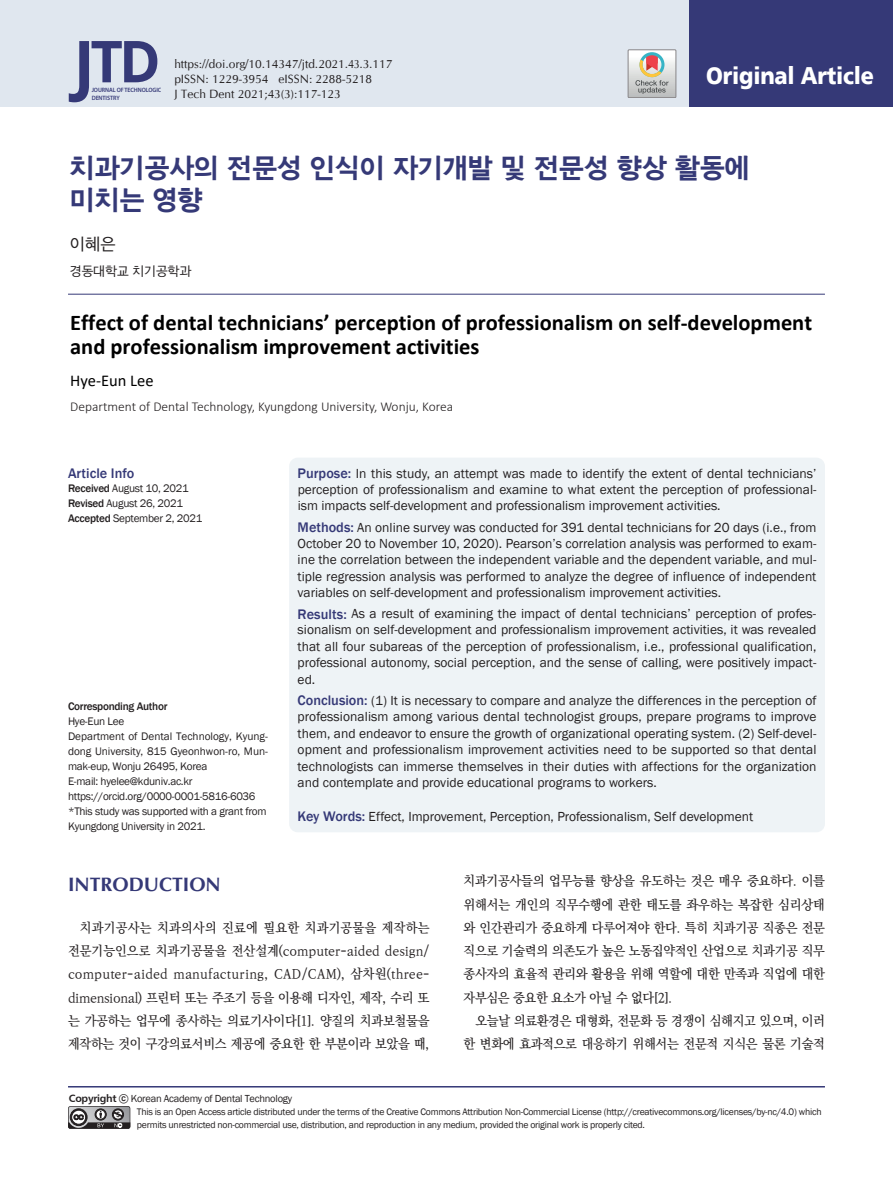
<style>
.page{position:relative;width:893px;height:1191px;background:#fff}
.page>*{position:absolute;margin:0;border:0;box-sizing:border-box;transform-origin:0 0}
.t1{font:700 57.75px "Open Sans";color:#353977}
.t2{font:27px/32.4px "Bareun Dotum 3";color:#353977}
.t3{font:900 24px "Frutiger 75";letter-spacing:-.01em;color:#fff;scale:.9 1}
.t4{font:700 22.5px/24px "Calibri";color:#000}
.t5{font:700 19.5px "Optima LT Std";color:#353977}
.t6{font:16.5px "Calibri";color:#000}
.t7{font:16.5px "Bareun Dotum 1";color:#231f20}
.t8{font:500 14.25px "Franklin Gothic";color:#353977}
.t9{font:13.5px/16.4px "Franklin Gothic";color:#231f20;text-align:justify}
.t10{font:300 13.5px "Calibri";color:#231f20}
.t11{font:500 13.2px/23.2px "Ko Pub Batang";letter-spacing:-.02em;color:#231f20;text-align:justify;scale:.95 1}
.t12{font:12.75px "Bareun Dotum 1";color:#231f20}
.t13{font:12px/15px "CG Omega";color:#231f20}
.t14{font:11.25px/15px "Franklin Gothic";letter-spacing:-.025em;color:#231f20}
.t15{font:500 11.25px "Franklin Gothic";letter-spacing:-.025em;color:#231f20}
.t16{font:10.5px "Franklin Gothic";letter-spacing:-.025em;color:#231f20}
.t17{font:9.75px/12.8px "Franklin Gothic";letter-spacing:-.025em;color:#231f20}
.t18{font:600 6.3px/7.6px "Myriad Pro";letter-spacing:-.01em;color:#353977;scale:.94 1}
.s1{font-size:66.3px}
.s2{font-weight:500}
.s3{font-weight:500;font-size:14.25px;color:#353977}
.s4{font-family:"Humanist 777 BT Bold B"}
.s5{font-family:"Nanum Gothic";font-weight:700}
</style>
<div class="page">
<hr style="left:68px;top:1086px;width:757px;height:1px;background:#353977">
<div style="left:289px;top:457px;width:536px;height:375px;background:#eef3f6;border-radius:9px"></div>
<svg style="left:68px;top:1106px;width:62px;height:22px"></svg>
<div style="left:0;top:0;width:731px;height:106px;background:#e0e7ef"></div>
<div style="left:689px;top:0;width:204px;height:106px;background:#353977"></div>
<hr style="left:68px;top:294px;width:757px;height:1px;background:#353977">
<svg style="left:628px;top:50px;width:48px;height:48px;background:#cac4c0"></svg>
<h1 class="t1" style="left:74px;top:21px;width:89px"><span class="s1">J</span>TD</h1>
<p class="t18" style="left:92px;top:86px;width:76px">JOURNAL OFTECHNOLOGIC<br>DENTISTRY</p>
<p class="t13" style="left:174px;top:56px;width:220px">https://doi.org/10.14347/jtd.2021.43.3.117 pISSN: 1229-3954 eISSN: 2288-5218<br>J Tech Dent 2021;43(3):117-123</p>
<h3 class="t3" style="left:706px;top:61px;width:188px">Original Article</h3>
<h2 class="t2" style="left:70px;top:151px;width:681px">치과기공사의 전문성 인식이 자기개발 및 전문성 향상 활동에 미치는 영향</h2>
<p class="t7" style="left:70px;top:235px;width:47px">이혜은</p>
<p class="t12" style="left:70px;top:264px;width:123px">경동대학교 치기공학과</p>
<h3 class="t4" style="left:70px;top:310px;width:743px">Effect of dental technicians’ perception of professionalism on self-development and professionalism improvement activities</h3>
<p class="t6" style="left:70px;top:369px;width:85px">Hye-Eun Lee</p>
<p class="t10" style="left:70px;top:398px;width:385px">Department of Dental Technology, Kyungdong University, Wonju, Korea</p>
<p class="t8" style="left:68px;top:464px;width:68px">Article Info</p>
<p class="t14" style="left:68px;top:481px;width:136px"><span class="s2">Received</span> August 10, 2021<br><span class="s2">Revised</span> August 26, 2021<br><span class="s2">Accepted</span> September 2, 2021</p>
<p class="t15" style="left:68px;top:699px;width:101px">Corresponding Author</p>
<p class="t14" style="left:68px;top:714px;width:201px">Hye-Eun Lee<br>Department of Dental Technology, Kyung&shy;dong University, 815 Gyeonhwon-ro, Mun&shy;mak-eup, Wonju 26495, Korea<br>E-mail: hyelee@kduniv.ac.kr https://orcid.org/0000-0001-5816-6036 *This study was supported with a grant from Kyungdong University in 2021.</p>
<p class="t9" style="left:298px;top:465px;width:520px"><span class="s3">Purpose:</span> In this study, an attempt was made to identify the extent of dental technicians’ perception of professionalism and examine to what extent the perception of professional&shy;ism impacts self-development and professionalism improvement activities.</p>
<p class="t9" style="left:298px;top:519px;width:520px"><span class="s3">Methods:</span> An online survey was conducted for 391 dental technicians for 20 days (i.e., from October 20 to November 10, 2020). Pearson’s correlation analysis was performed to exam&shy;ine the correlation between the independent variable and the dependent variable, and mul&shy;tiple regression analysis was performed to analyze the degree of influence of independent variables on self-development and professionalism improvement activities.</p>
<p class="t9" style="left:298px;top:606px;width:520px"><span class="s3">Results:</span> As a result of examining the impact of dental technicians’ perception of profes&shy;sionalism on self-development and professionalism improvement activities, it was revealed that all four subareas of the perception of professionalism, i.e., professional qualification, professional autonomy, social perception, and the sense of calling, were positively impact&shy;ed.</p>
<p class="t9" style="left:298px;top:692px;width:520px"><span class="s3">Conclusion:</span> (1) It is necessary to compare and analyze the differences in the perception of professionalism among various dental technologist groups, prepare programs to improve them, and endeavor to ensure the growth of organizational operating system. (2) Self-devel&shy;opment and professionalism improvement activities need to be supported so that dental technologists can immerse themselves in their duties with affections for the organization and contemplate and provide educational programs to workers.</p>
<p class="t9" style="left:298px;top:808px;width:457px"><span class="s3">Key Words:</span> Effect, Improvement, Perception, Professionalism, Self development</p>
<h3 class="t5" style="left:68px;top:873px;width:154px">INTRODUCTION</h3>
<p class="t11" style="left:68px;top:916px;width:382px;text-indent:12px">치과기공사는 치과의사의 진료에 필요한 치과기공물을 제작하는 전문기능인으로 치과기공물을 전산설계(computer-aided design/ computer-aided manufacturing, CAD/CAM), 삼차원(three&shy;dimensional) 프린터 또는 주조기 등을 이용해 디자인, 제작, 수리 또 는 가공하는 업무에 종사하는 의료기사이다[1]. 양질의 치과보철물을 제작하는 것이 구강의료서비스 제공에 중요한 한 부분이라 보았을 때,</p>
<p class="t11" style="left:463px;top:870px;width:382px">치과기공사들의 업무능률 향상을 유도하는 것은 매우 중요하다. 이를 위해서는 개인의 직무수행에 관한 태도를 좌우하는 복잡한 심리상태 와 인간관리가 중요하게 다루어져야 한다. 특히 치과기공 직종은 전문 직으로 기술력의 의존도가 높은 노동집약적인 산업으로 치과기공 직무 종사자의 효율적 관리와 활용을 위해 역할에 대한 만족과 직업에 대한 자부심은 중요한 요소가 아닐 수 없다[2].</p>
<p class="t11" style="left:463px;top:1009px;width:382px;text-align:right">오늘날 의료환경은 대형화, 전문화 등 경쟁이 심해지고 있으며, 이러 한 변화에 효과적으로 대응하기 위해서는 전문적 지식은 물론 기술적</p>
<p class="t16" style="left:69px;top:1092px;width:225px"><span class="s4">Copyright</span> <span class="s5">ⓒ</span> Korean Academy of Dental Technology</p>
<p class="t17" style="left:137px;top:1105px;width:686px">This is an Open Access article distributed under the terms of the Creative Commons Attribution Non-Commercial License (http://creativecommons.org/licenses/by-nc/4.0) which permits unrestricted non-commercial use, distribution, and reproduction in any medium, provided the original work is properly cited.</p>
</div>
